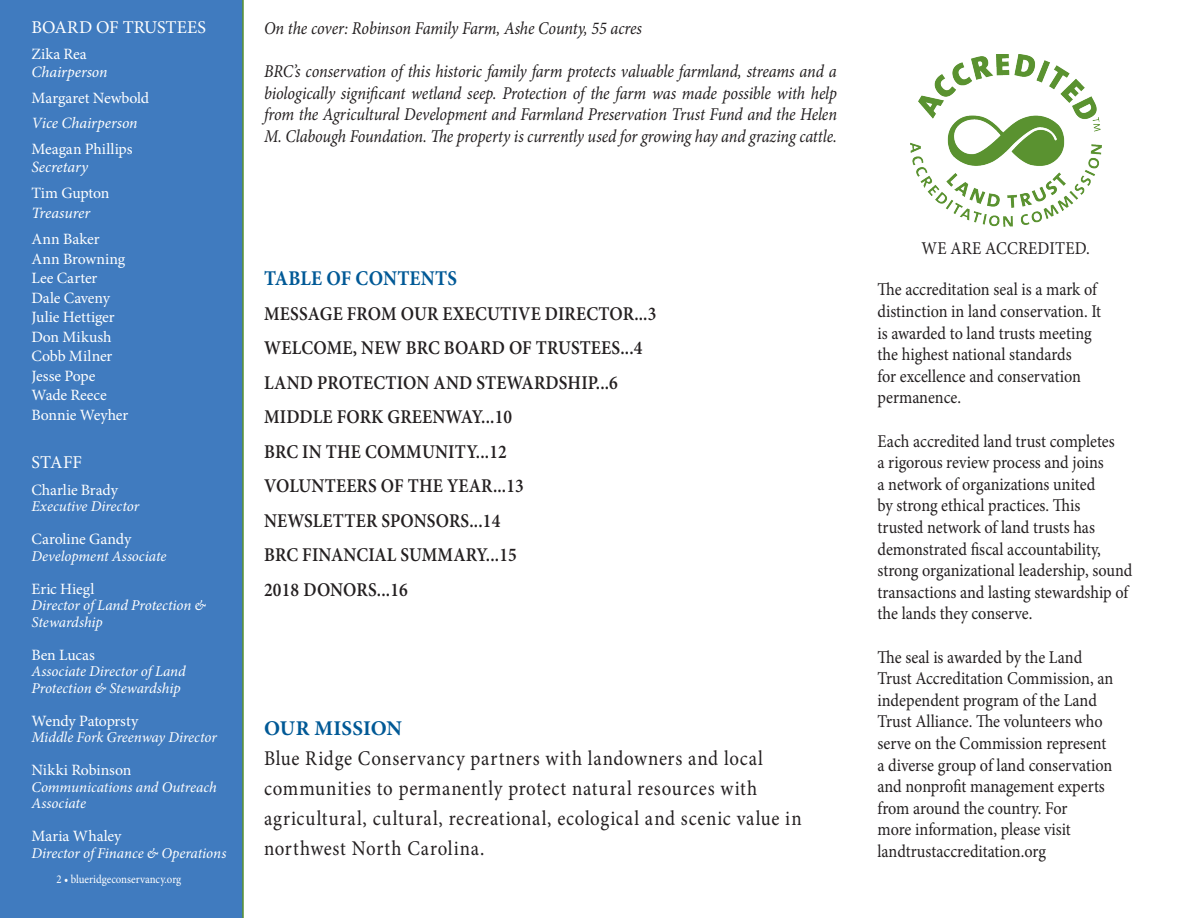
<style>
.page{position:relative;width:1188px;height:918px;background:#fff}
.page>*{position:absolute;margin:0;border:0;box-sizing:border-box;transform-origin:0 0}
.t1{font:21px/30px "Minion Pro";letter-spacing:.05em;color:#231f20;scale:.9 1}
.t2{font:700 21px "Minion Pro";letter-spacing:.01em;color:#005996;scale:.9 1}
.t3{font:700 21px "Minion Pro";letter-spacing:.01em;color:#005996}
.t4{font:600 19.5px "Minion Pro";letter-spacing:.01em;color:#231f20;scale:.9 1}
.t5{font:18px/21.6px "Minion Pro";letter-spacing:.005em;color:#231f20;scale:.9 1}
.t6{font:italic 18px/21.6px "Minion Pro";letter-spacing:-.01em;color:#231f20;text-align:justify;scale:.9 1}
.t7{font:18px "Minion Pro";color:#fff}
.t8{font:15.75px "Minion Pro";letter-spacing:-.01em;color:#fff}
.t9{font:italic 15.75px "Minion Pro";letter-spacing:-.005em;color:#fff}
.t10{font:italic 15px/16.5px "Minion Pro";letter-spacing:-.005em;color:#fff}
.t11{font:12px "Minion Pro";color:#fff;scale:.9 1}
</style>
<div class="page">
<div style="left:0;top:0;width:244px;height:918px;background:#407bbf"></div>
<img style="left:910px;top:54px;width:191px;height:173px">
<p class="t7" style="left:32px;top:15px;width:176px">BOARD OF TRUSTEES</p>
<p class="t8" style="left:32px;top:43px;width:57px">Zika Rea</p>
<p class="t9" style="left:32px;top:61px;width:78px">Chairperson</p>
<p class="t8" style="left:32px;top:88px;width:119px">Margaret Newbold</p>
<p class="t9" style="left:32px;top:112px;width:108px">Vice Chairperson</p>
<p class="t8" style="left:32px;top:139px;width:102px">Meagan Phillips</p>
<p class="t9" style="left:32px;top:156px;width:58px">Secretary</p>
<p class="t8" style="left:32px;top:183px;width:79px">Tim Gupton</p>
<p class="t9" style="left:32px;top:202px;width:60px">Treasurer</p>
<p class="t8" style="left:32px;top:229px;width:70px">Ann Baker</p>
<p class="t8" style="left:32px;top:248px;width:95px">Ann Browning</p>
<p class="t8" style="left:32px;top:268px;width:67px">Lee Carter</p>
<p class="t8" style="left:32px;top:287px;width:80px">Dale Caveny</p>
<p class="t8" style="left:32px;top:307px;width:85px">Julie Hettiger</p>
<p class="t8" style="left:32px;top:326px;width:81px">Don Mikush</p>
<p class="t8" style="left:32px;top:346px;width:82px">Cobb Milner</p>
<p class="t8" style="left:32px;top:365px;width:65px">Jesse Pope</p>
<p class="t8" style="left:32px;top:385px;width:77px">Wade Reece</p>
<p class="t8" style="left:32px;top:404px;width:98px">Bonnie Weyher</p>
<p class="t7" style="left:32px;top:450px;width:52px">STAFF</p>
<p class="t8" style="left:32px;top:479px;width:88px">Charlie Brady</p>
<p class="t10" style="left:32px;top:498px;width:109px">Executive Director</p>
<p class="t8" style="left:32px;top:529px;width:101px">Caroline Gandy</p>
<p class="t10" style="left:32px;top:548px;width:136px">Development Associate</p>
<p class="t8" style="left:32px;top:578px;width:64px">Eric Hiegl</p>
<p class="t10" style="left:32px;top:597px;width:176px">Director of Land Protection &amp;<br>Stewardship</p>
<p class="t8" style="left:32px;top:644px;width:65px">Ben Lucas</p>
<p class="t10" style="left:32px;top:663px;width:156px">Associate Director of Land</p>
<p class="t10" style="left:32px;top:680px;width:151px">Protection &amp; Stewardship</p>
<p class="t8" style="left:32px;top:710px;width:108px">Wendy Patoprsty</p>
<p class="t10" style="left:32px;top:729px;width:187px">Middle Fork Greenway Director</p>
<p class="t8" style="left:32px;top:760px;width:101px">Nikki Robinson</p>
<p class="t10" style="left:32px;top:779px;width:187px">Communications and Outreach<br>Associate</p>
<p class="t8" style="left:32px;top:826px;width:92px">Maria Whaley</p>
<p class="t10" style="left:32px;top:845px;width:196px">Director of Finance &amp; Operations</p>
<p class="t11" style="left:56px;top:871px;width:140px">2 • blueridgeconservancy.org</p>
<p class="t6" style="left:264px;top:18px;width:421px">On the cover: Robinson Family Farm, Ashe County, 55 acres</p>
<p class="t6" style="left:264px;top:61px;width:638px">BRC’s conservation of this historic family farm protects valuable farmland, streams and a biologically significant wetland seep. Protection of the farm was made possible with help from the Agricultural Development and Farmland Preservation Trust Fund and the Helen M. Clabough Foundation. The property is currently used for growing hay and grazing cattle.</p>
<p class="t2" style="left:264px;top:264px;width:216px">TABLE OF CONTENTS</p>
<p class="t4" style="left:264px;top:300px;width:437px">MESSAGE FROM OUR EXECUTIVE DIRECTOR...3</p>
<p class="t4" style="left:264px;top:335px;width:422px">WELCOME, NEW BRC BOARD OF TRUSTEES...4</p>
<p class="t4" style="left:264px;top:369px;width:395px">LAND PROTECTION AND STEWARDSHIP...6</p>
<p class="t4" style="left:264px;top:404px;width:277px">MIDDLE FORK GREENWAY...10</p>
<p class="t4" style="left:264px;top:438px;width:271px">BRC IN THE COMMUNITY...12</p>
<p class="t4" style="left:264px;top:473px;width:290px">VOLUNTEERS OF THE YEAR...13</p>
<p class="t4" style="left:264px;top:507px;width:264px">NEWSLETTER SPONSORS...14</p>
<p class="t4" style="left:264px;top:542px;width:282px">BRC FINANCIAL SUMMARY...15</p>
<p class="t4" style="left:264px;top:576px;width:161px">2018 DONORS...16</p>
<p class="t3" style="left:264px;top:714px;width:140px">OUR MISSION</p>
<p class="t1" style="left:264px;top:744px;width:599px">Blue Ridge Conservancy partners with landowners and local communities to permanently protect natural resources with agricultural, cultural, recreational, ecological and scenic value in northwest North Carolina.</p>
<p class="t5" style="left:922px;top:238px;width:188px">WE ARE ACCREDITED.</p>
<p class="t5" style="left:878px;top:279px;width:250px">The accreditation seal is a mark of distinction in land conservation. It is awarded to land trusts meeting the highest national standards<br>for excellence and conservation permanence.</p>
<p class="t5" style="left:878px;top:430px;width:285px">Each accredited land trust completes<br>a rigorous review process and joins<br>a network of organizations united<br>by strong ethical practices. This<br>trusted network of land trusts has demonstrated fiscal accountability, strong organizational leadership, sound transactions and lasting stewardship of the lands they conserve.</p>
<p class="t5" style="left:878px;top:646px;width:264px">The seal is awarded by the Land<br>Trust Accreditation Commission, an independent program of the Land<br>Trust Alliance. The volunteers who serve on the Commission represent a diverse group of land conservation and nonprofit management experts from around the country. For<br>more information, please visit landtrustaccreditation.org</p>
</div>
